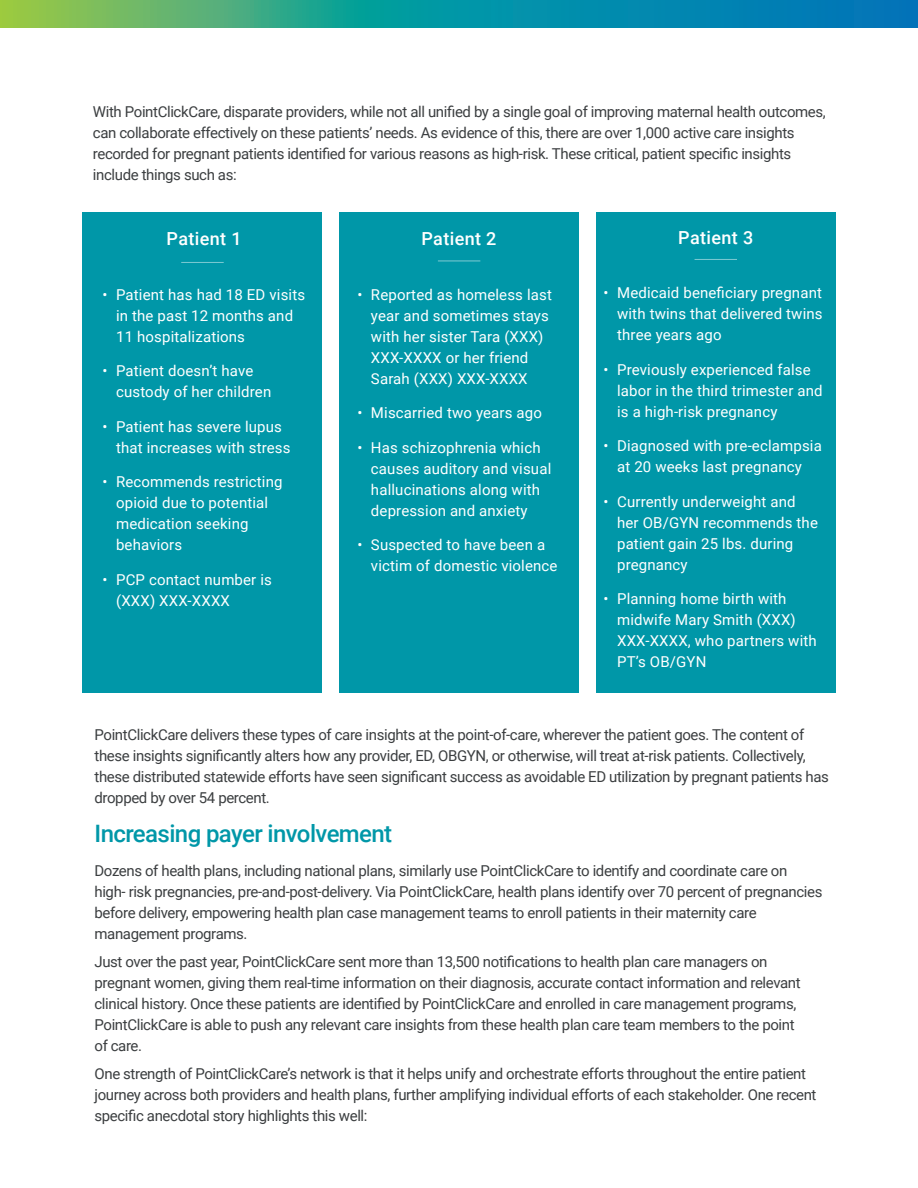
<style>
.page{position:relative;width:918px;height:1188px;background:#fff}
.page>*{position:absolute;margin:0;border:0;box-sizing:border-box;transform-origin:0 0}
.Paragraph_Heading{font:500 24px "Roboto";letter-spacing:-.025em;color:#0097a8}
.Highlight_Heading{font:500 18px "Roboto";letter-spacing:.02em;color:#fff}
.Body_Copy{font:15px/21px "Roboto";letter-spacing:-.025em;color:#3b3e40}
.t1{font:15px/21px "Roboto";letter-spacing:.01em;color:#fff}
</style>
<div class="page">
<div style="left:82px;top:212px;width:240px;height:480px;background:#0097a8"></div>
<div style="left:339px;top:212px;width:240px;height:480px;background:#0097a8"></div>
<div style="left:596px;top:212px;width:240px;height:480px;background:#0097a8"></div>
<svg style="left:0;top:0;width:918px;height:28px"></svg>
<hr style="left:181px;top:262px;width:43px;height:1px;background:#fff">
<hr style="left:438px;top:261px;width:42px;height:1px;background:#fff">
<hr style="left:695px;top:259px;width:42px;height:1px;background:#fff">
<p class="Body_Copy" style="left:93px;top:100px;width:734px">With PointClickCare, disparate providers, while not all unified by a single goal of improving maternal health outcomes, can collaborate effectively on these patients’ needs. As evidence of this, there are over 1,000 active care insights recorded for pregnant patients identified for various reasons as high-risk. These critical, patient specific insights include things such as:</p>
<p class="Highlight_Heading" style="left:167px;top:226px;width:76px">Patient 1</p>
<p class="t1" style="left:116px;top:283px;width:191px;text-indent:-14px">• Patient has had 18 ED visits in the past 12 months and<br>11 hospitalizations</p>
<p class="t1" style="left:116px;top:360px;width:157px;text-indent:-14px">• Patient doesn’t have custody of her children</p>
<p class="t1" style="left:116px;top:415px;width:176px;text-indent:-14px">• Patient has severe lupus that increases with stress</p>
<p class="t1" style="left:116px;top:471px;width:168px;text-indent:-14px">• Recommends restricting opioid due to potential medication seeking behaviors</p>
<p class="t1" style="left:116px;top:568px;width:157px;text-indent:-14px">• PCP contact number is (XXX) XXX-XXXX</p>
<p class="Highlight_Heading" style="left:422px;top:226px;width:76px">Patient 2</p>
<p class="t1" style="left:371px;top:283px;width:183px;text-indent:-14px">• Reported as homeless last year and sometimes stays with her sister Tara (XXX)<br>XXX-XXXX or her friend<br>Sarah (XXX) XXX-XXXX</p>
<p class="t1" style="left:357px;top:402px;width:186px">• Miscarried two years ago</p>
<p class="t1" style="left:371px;top:436px;width:182px;text-indent:-14px">• Has schizophrenia which causes auditory and visual hallucinations along with depression and anxiety</p>
<p class="t1" style="left:371px;top:534px;width:188px;text-indent:-14px">• Suspected to have been a victim of domestic violence</p>
<p class="Highlight_Heading" style="left:678px;top:225px;width:76px">Patient 3</p>
<p class="t1" style="left:617px;top:282px;width:207px;text-align:justify;text-indent:-14px">• Medicaid beneficiary pregnant with twins that delivered twins three years ago</p>
<p class="t1" style="left:617px;top:358px;width:207px;text-indent:-14px">• Previously experienced false labor in the third trimester and is a high-risk pregnancy</p>
<p class="t1" style="left:604px;top:435px;width:220px;text-align:center">• Diagnosed with pre-eclampsia at 20 weeks last pregnancy</p>
<p class="t1" style="left:617px;top:490px;width:202px;text-indent:-14px">• Currently underweight and her OB/GYN recommends the patient gain 25 lbs. during pregnancy</p>
<p class="t1" style="left:617px;top:588px;width:201px;text-indent:-14px">• Planning home birth with midwife Mary Smith (XXX)<br>XXX-XXXX, who partners with<br>PT’s OB/GYN</p>
<p class="Body_Copy" style="left:94px;top:724px;width:736px">PointClickCare delivers these types of care insights at the point-of-care, wherever the patient goes. The content of these insights significantly alters how any provider, ED, OBGYN, or otherwise, will treat at-risk patients. Collectively, these distributed statewide efforts have seen significant success as avoidable ED utilization by pregnant patients has dropped by over 54 percent.</p>
<p class="Paragraph_Heading" style="left:94px;top:816px;width:299px">Increasing payer involvement</p>
<p class="Body_Copy" style="left:94px;top:860px;width:730px">Dozens of health plans, including national plans, similarly use PointClickCare to identify and coordinate care on<br>high- risk pregnancies, pre-and-post-delivery. Via PointClickCare, health plans identify over 70 percent of pregnancies before delivery, empowering health plan case management teams to enroll patients in their maternity care management programs.</p>
<p class="Body_Copy" style="left:94px;top:951px;width:708px">Just over the past year, PointClickCare sent more than 13,500 notifications to health plan care managers on pregnant women, giving them real-time information on their diagnosis, accurate contact information and relevant clinical history. Once these patients are identified by PointClickCare and enrolled in care management programs, PointClickCare is able to push any relevant care insights from these health plan care team members to the point of care.</p>
<p class="Body_Copy" style="left:94px;top:1062px;width:724px">One strength of PointClickCare’s network is that it helps unify and orchestrate efforts throughout the entire patient journey across both providers and health plans, further amplifying individual efforts of each stakeholder. One recent specific anecdotal story highlights this well:</p>
</div>
